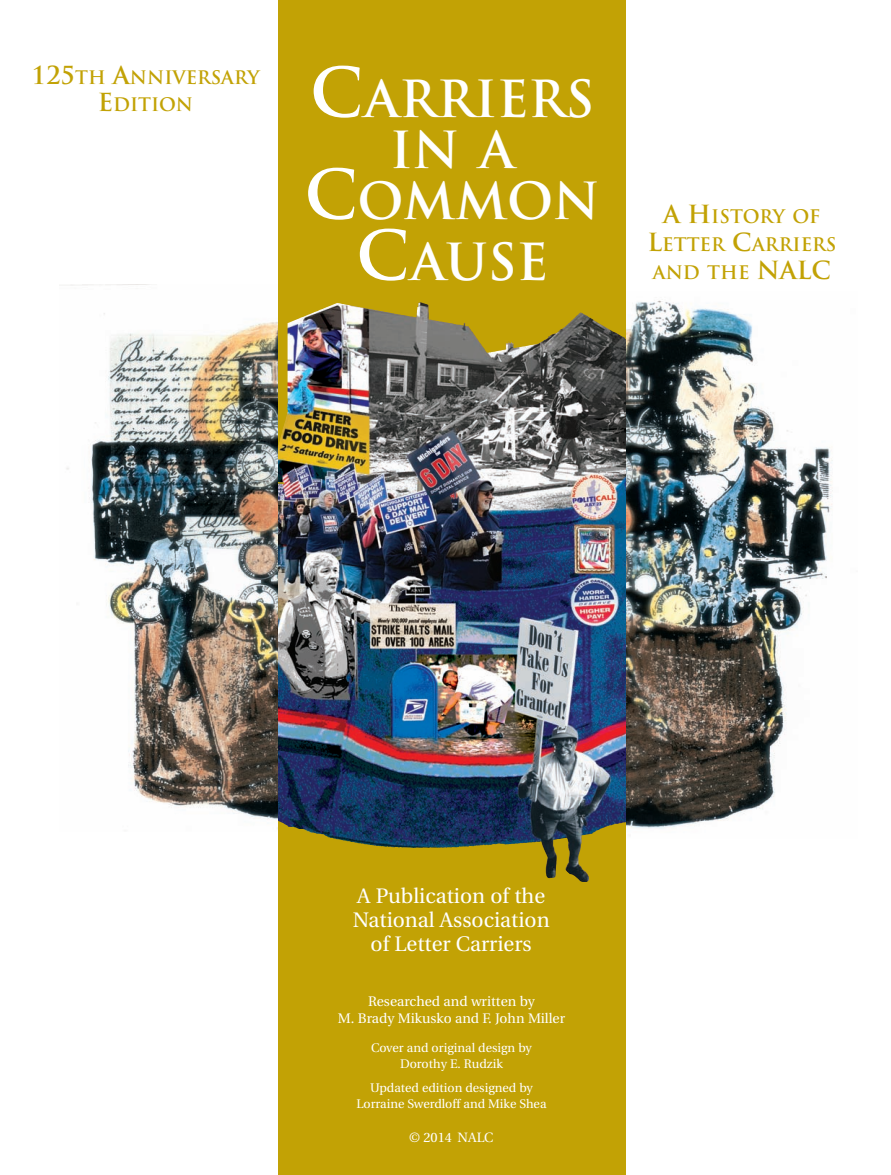
<style>
.page{position:relative;width:891px;height:1175px;background:#fff}
.page>*{position:absolute;margin:0;border:0;box-sizing:border-box;transform-origin:0 0}
.t1{font:700 49.8px/51px "Trajan Pro";color:#fff;text-align:center}
.t2{font:21px/24px "Utopia";color:#fff;text-align:center}
.t3{font:700 18.3px/28.2px "Trajan Pro";color:#c2a205;text-align:center}
.t4{font:700 18.15px/27.2px "Trajan Pro";color:#c2a205;text-align:center}
.t5{font:13.8px/17.2px "Utopia";color:#fff;text-align:center}
.t6{font:13.5px "Utopia";color:#fff}
.t7{font:12.45px/16.5px "Utopia";color:#fff;text-align:center}
.s1{font-size:24.3px}
.s2{font-size:66.45px}
</style>
<div class="page">
<img style="left:626px;top:300px;width:207px;height:529px">
<img style="left:66px;top:284px;width:212px;height:545px">
<img style="left:278px;top:0;width:348px;height:1174px">
<img style="left:429px;top:319px;width:114px;height:34px">
<h3 class="t4" style="left:31px;top:64px;width:230px"><span class="s1">125</span>TH <span class="s1">A</span>NNIVERSARY<br><span class="s1">E</span>DITION</h3>
<h1 class="t1" style="left:304px;top:74px;width:297px"><span class="s2">C</span>ARRIERS<br>IN A<br><span class="s2">C</span>OMMON</h1>
<h1 class="t1" style="left:356px;top:237px;width:194px"><span class="s2">C</span>AUSE</h1>
<h3 class="t3" style="left:647px;top:203px;width:190px"><span class="s1">A H</span>ISTORY OF<br><span class="s1">L</span>ETTER <span class="s1">C</span>ARRIERS<br>AND THE <span class="s1">NALC</span></h3>
<h2 class="t2" style="left:353px;top:885px;width:198px">A Publication of the<br>National Association of Letter Carriers</h2>
<p class="t5" style="left:338px;top:993px;width:229px">Researched and written by<br>M. Brady Mikusko and F. John Miller</p>
<p class="t7" style="left:371px;top:1040px;width:162px">Cover and original design by<br>Dorothy E. Rudzik</p>
<p class="t7" style="left:356px;top:1080px;width:192px">Updated edition designed by<br>Lorraine Swerdloff and Mike Shea</p>
<p class="t6" style="left:409px;top:1132px;width:86px">© 2014 NALC</p>
</div>
